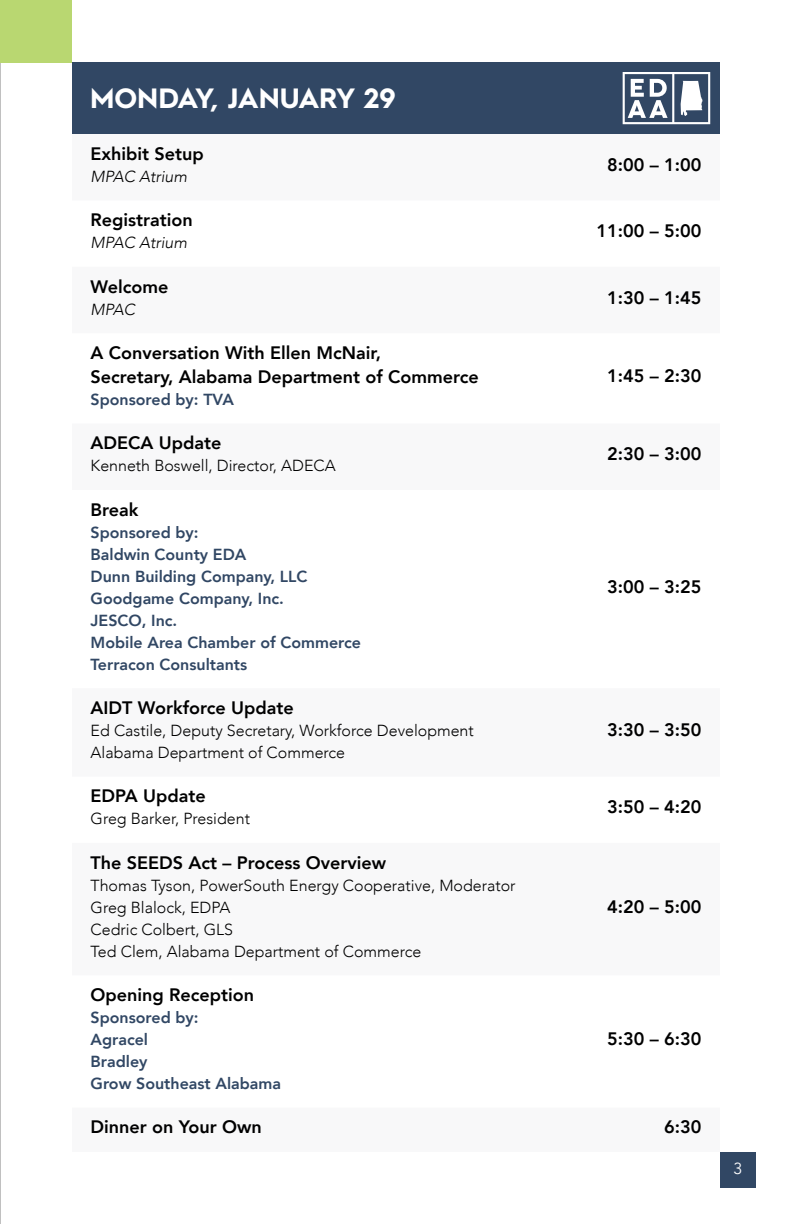
<style>
.page{position:relative;width:792px;height:1224px;background:#fff}
.page>*{position:absolute;margin:0;border:0;box-sizing:border-box;transform-origin:0 0}
.t1{font:700 28px "Hurme Geometric Sans 1";color:#fff}
.t2{font:800 18px/24px "Avenir";color:#000}
.t3{font:300 16px/22px "Avenir";color:#000}
.t4{font:800 16px/22px "Avenir";color:#314764}
.t5{font:italic 300 16px "Avenir";color:#000}
.t6{font:16px "Avenir";color:#fff}
</style>
<div class="page">
<div style="left:720px;top:1152px;width:36px;height:36px;background:#314764"></div>
<div style="left:72px;top:62px;width:648px;height:72px;background:#314764"></div>
<svg style="left:623px;top:72px;width:87px;height:52px"></svg>
<div style="left:0;top:0;width:72px;height:62px;background:#b9d771"></div>
<h1 class="t1" style="left:90px;top:79px;width:307px">MONDAY, JANUARY 29</h1>
<p class="t2" style="left:91px;top:142px;width:115px">Exhibit Setup</p>
<p class="t5" style="left:91px;top:167px;width:98px">MPAC Atrium</p>
<p class="t2" style="left:91px;top:208px;width:104px">Registration</p>
<p class="t5" style="left:91px;top:233px;width:98px">MPAC Atrium</p>
<p class="t2" style="left:91px;top:274px;width:79px">Welcome</p>
<p class="t5" style="left:91px;top:300px;width:46px">MPAC</p>
<p class="t2" style="left:91px;top:341px;width:390px">A Conversation With Ellen McNair,<br>Secretary, Alabama Department of Commerce</p>
<p class="t4" style="left:91px;top:388px;width:145px">Sponsored by: TVA</p>
<p class="t2" style="left:91px;top:431px;width:132px">ADECA Update</p>
<p class="t3" style="left:91px;top:455px;width:247px">Kenneth Boswell, Director, ADECA</p>
<p class="t2" style="left:91px;top:497px;width:50px">Break</p>
<p class="t4" style="left:91px;top:521px;width:272px">Sponsored by:<br>Baldwin County EDA<br>Dunn Building Company, LLC<br>Goodgame Company, Inc.<br>JESCO, Inc.<br>Mobile Area Chamber of Commerce<br>Terracon Consultants</p>
<p class="t2" style="left:607px;top:153px;width:96px">8:00 – 1:00</p>
<p class="t2" style="left:597px;top:219px;width:106px">11:00 – 5:00</p>
<p class="t2" style="left:607px;top:285px;width:96px">1:30 – 1:45</p>
<p class="t2" style="left:607px;top:364px;width:96px">1:45 – 2:30</p>
<p class="t2" style="left:607px;top:442px;width:96px">2:30 – 3:00</p>
<p class="t2" style="left:607px;top:574px;width:96px">3:00 – 3:25</p>
<p class="t2" style="left:91px;top:696px;width:205px">AIDT Workforce Update</p>
<p class="t3" style="left:91px;top:720px;width:385px">Ed Castile, Deputy Secretary, Workforce Development<br>Alabama Department of Commerce</p>
<p class="t2" style="left:607px;top:718px;width:96px">3:30 – 3:50</p>
<p class="t2" style="left:91px;top:784px;width:117px">EDPA Update</p>
<p class="t3" style="left:91px;top:808px;width:161px">Greg Barker, President</p>
<p class="t2" style="left:607px;top:795px;width:96px">3:50 – 4:20</p>
<p class="t2" style="left:91px;top:850px;width:297px">The SEEDS Act – Process Overview</p>
<p class="t3" style="left:91px;top:874px;width:426px">Thomas Tyson, PowerSouth Energy Cooperative, Moderator Greg Blalock, EDPA<br>Cedric Colbert, GLS<br>Ted Clem, Alabama Department of Commerce</p>
<p class="t2" style="left:91px;top:983px;width:165px">Opening Reception</p>
<p class="t4" style="left:91px;top:1007px;width:192px">Sponsored by:<br>Agracel<br>Bradley<br>Grow Southeast Alabama</p>
<p class="t2" style="left:607px;top:894px;width:96px">4:20 – 5:00</p>
<p class="t2" style="left:607px;top:1027px;width:96px">5:30 – 6:30</p>
<p class="t2" style="left:91px;top:1115px;width:173px">Dinner on Your Own</p>
<p class="t2" style="left:664px;top:1115px;width:39px">6:30</p>
<p class="t6" style="left:734px;top:1159px;width:10px">3</p>
</div>
